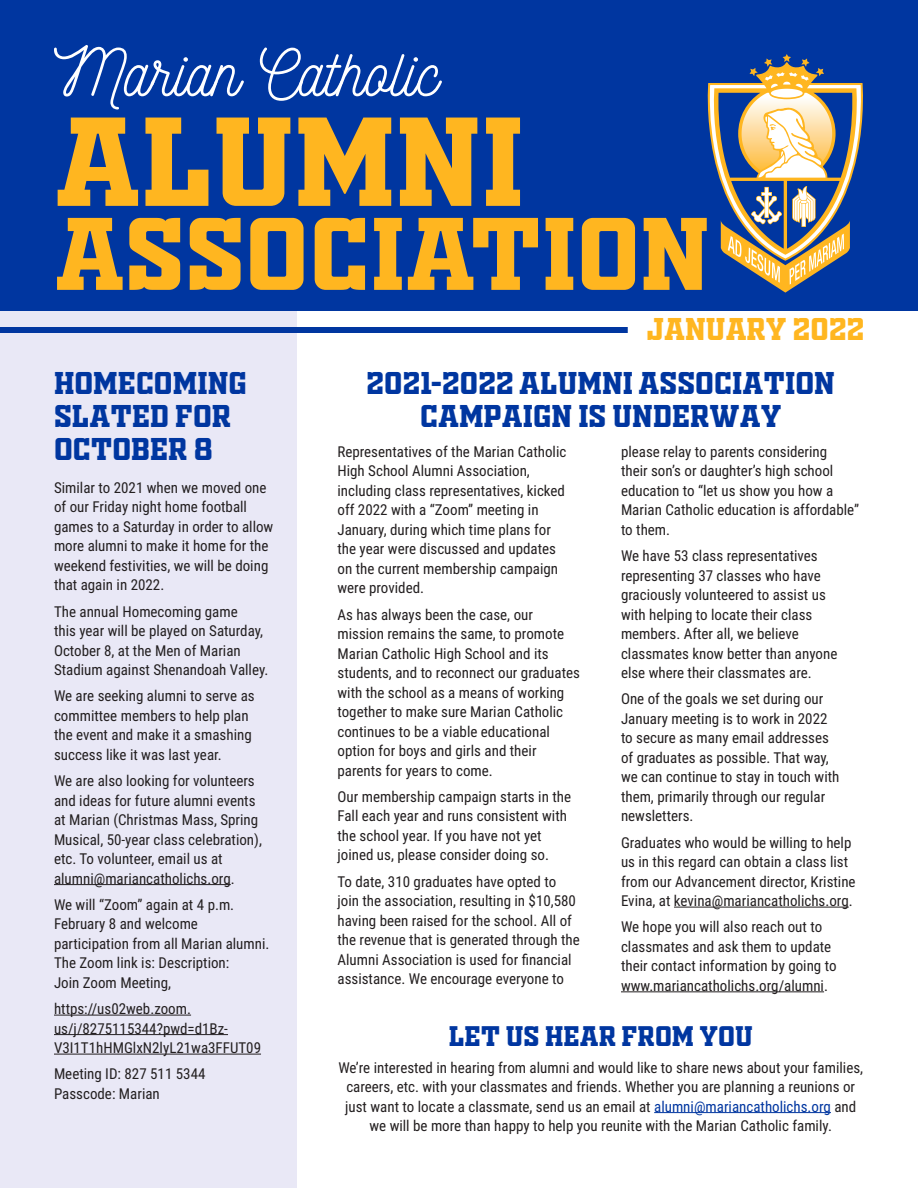
<style>
.page{position:relative;width:918px;height:1188px;background:#fff}
.page>*{position:absolute;margin:0;border:0;box-sizing:border-box;transform-origin:0 0}
.t1{font:121.5px "OLDSPORT02 ATHLETICNCV";color:#ffb620}
.t2{font:99px "OLDSPORT02 ATHLETICNCV";color:#ffb620}
.t3{font:66px "Nickainley";color:#fff}
.Article_Header{font:30px/33px "OLDSPORT02 ATHLETICNCV";color:#0036a0;text-align:center}
.t4{font:30px "OLDSPORT02 ATHLETICNCV";color:#ffb620}
.Article_Header-2{font:27px "OLDSPORT02 ATHLETICNCV";color:#0036a0}
.Article_Header-3{font:15px/19.5px "Roboto Condensed";color:#231f20}
.s1{color:#0036a0}
</style>
<div class="page">
<div style="left:0;top:277px;width:297px;height:911px;background:#e9e8f6"></div>
<hr style="left:674px;top:907px;width:175px;height:1px;background:#231f20">
<hr style="left:621px;top:991px;width:203px;height:1px;background:#231f20">
<div style="left:0;top:0;width:918px;height:310px;background:#0036a0"></div>
<svg style="left:708px;top:54px;width:155px;height:239px"></svg>
<div style="left:0;top:327px;width:628px;height:6px;background:#0036a0"></div>
<hr style="left:54px;top:884px;width:177px;height:1px;background:#231f20">
<hr style="left:54px;top:1015px;width:137px;height:1px;background:#231f20">
<hr style="left:54px;top:1034px;width:174px;height:1px;background:#231f20">
<hr style="left:54px;top:1054px;width:207px;height:1px;background:#231f20">
<hr style="left:654px;top:1112px;width:177px;height:1px;background:#0036a0">
<p class="t3" style="left:54px;top:30px;width:386px">Marian Catholic</p>
<p class="t1" style="left:55px;top:74px;width:471px">ALUMNI</p>
<p class="t2" style="left:55px;top:182px;width:657px">ASSOCIATION</p>
<p class="t4" style="left:646px;top:307px;width:220px">JANUARY 2022</p>
<p class="Article_Header" style="left:366px;top:365px;width:470px">2021-2022 ALUMNI ASSOCIATION<br>CAMPAIGN IS UNDERWAY</p>
<p class="Article_Header" style="left:54px;top:365px;width:194px;text-align:left">HOMECOMING<br>SLATED FOR<br>OCTOBER 8</p>
<p class="Article_Header-3" style="left:54px;top:477px;width:221px">Similar to 2021 when we moved one of our Friday night home football games to a Saturday in order to allow more alumni to make it home for the weekend festivities, we will be doing that again in 2022.</p>
<p class="Article_Header-3" style="left:54px;top:601px;width:216px">The annual Homecoming game<br>this year will be played on Saturday,<br>October 8, at the Men of Marian<br>Stadium against Shenandoah Valley.</p>
<p class="Article_Header-3" style="left:54px;top:686px;width:202px">We are seeking alumni to serve as committee members to help plan the event and make it a smashing success like it was last year.</p>
<p class="Article_Header-3" style="left:54px;top:770px;width:209px">We are also looking for volunteers and ideas for future alumni events at Marian (Christmas Mass, Spring Musical, 50-year class celebration), etc. To volunteer, email us at alumni@mariancatholichs.org.</p>
<p class="Article_Header-3" style="left:54px;top:894px;width:217px">We will “Zoom” again at 4 p.m.<br>February 8 and welcome participation from all Marian alumni.<br>The Zoom link is: Description:<br>Join Zoom Meeting,</p>
<p class="Article_Header-3" style="left:54px;top:998px;width:209px">https://us02web.zoom. us/j/8275115344?pwd=d1Bz-<br>V3I1T1hHMGlxN2lyL21wa3FFUT09</p>
<p class="Article_Header-3" style="left:54px;top:1064px;width:153px">Meeting ID: 827 511 5344<br>Passcode: Marian</p>
<p class="Article_Header-3" style="left:338px;top:441px;width:230px">Representatives of the Marian Catholic High School Alumni Association, including class representatives, kicked off 2022 with a “Zoom” meeting in January, during which time plans for the year were discussed and updates on the current membership campaign were provided.</p>
<p class="Article_Header-3" style="left:338px;top:604px;width:244px">As has always been the case, our mission remains the same, to promote Marian Catholic High School and its students, and to reconnect our graduates with the school as a means of working together to make sure Marian Catholic continues to be a viable educational option for boys and girls and their parents for years to come.</p>
<p class="Article_Header-3" style="left:338px;top:786px;width:235px">Our membership campaign starts in the Fall each year and runs consistent with the school year. If you have not yet joined us, please consider doing so.</p>
<p class="Article_Header-3" style="left:338px;top:871px;width:244px">To date, 310 graduates have opted to join the association, resulting in $10,580 having been raised for the school. All of the revenue that is generated through the Alumni Association is used for financial assistance. We encourage everyone to</p>
<p class="Article_Header-3" style="left:621px;top:441px;width:240px">please relay to parents considering<br>their son’s or daughter’s high school education to “let us show you how a<br>Marian Catholic education is affordable” to them.</p>
<p class="Article_Header-3" style="left:621px;top:545px;width:218px">We have 53 class representatives representing 37 classes who have graciously volunteered to assist us with helping to locate their class members. After all, we believe classmates know better than anyone else where their classmates are.</p>
<p class="Article_Header-3" style="left:621px;top:689px;width:220px">One of the goals we set during our<br>January meeting is to work in 2022 to secure as many email addresses of graduates as possible. That way, we can continue to stay in touch with them, primarily through our regular newsletters.</p>
<p class="Article_Header-3" style="left:621px;top:832px;width:236px">Graduates who would be willing to help us in this regard can obtain a class list from our Advancement director, Kristine Evina, at kevina@mariancatholichs.org.</p>
<p class="Article_Header-3" style="left:621px;top:917px;width:217px">We hope you will also reach out to classmates and ask them to update their contact information by going to www.mariancatholichs.org/alumni.</p>
<p class="Article_Header-2" style="left:449px;top:1017px;width:306px">LET US HEAR FROM YOU</p>
<p class="Article_Header-3" style="left:338px;top:1057px;width:526px;text-align:center">We’re interested in hearing from alumni and would like to share news about your families, careers, etc. with your classmates and friends. Whether you are planning a reunions or just want to locate a classmate, send us an email at <span class="s1">alumni@mariancatholichs.org</span> and we will be more than happy to help you reunite with the Marian Catholic family.</p>
</div>
